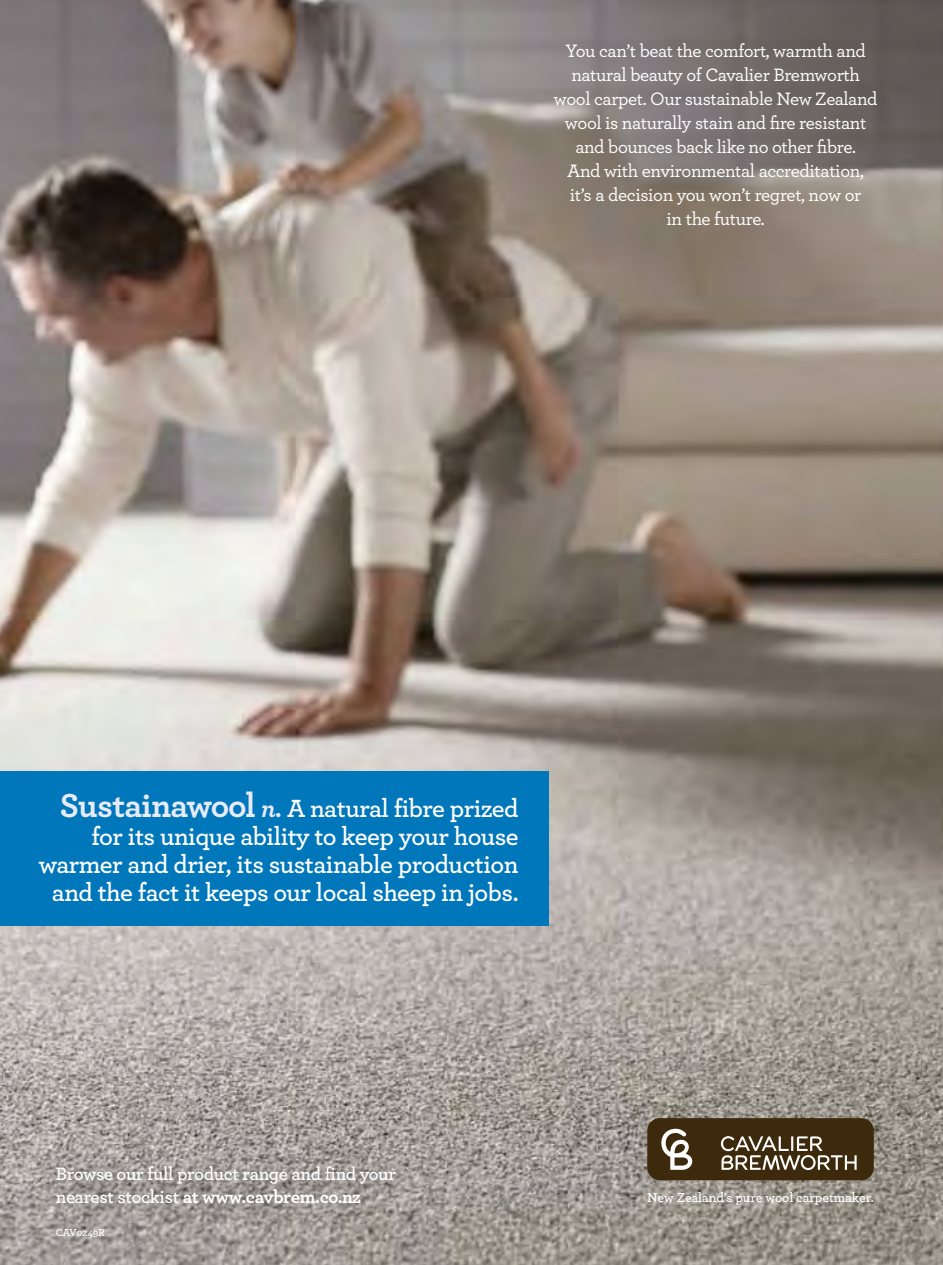
<style>
.page{position:relative;width:943px;height:1265px;background:#fff}
.page>*{position:absolute;margin:0;border:0;box-sizing:border-box;transform-origin:0 0}
.t1{font:600 26.07px/27.8px "Archer";letter-spacing:-.02em;color:#fff;text-align:right}
.t2{font:500 18.9px/24px "Archer";letter-spacing:-.02em;color:#fff;text-align:center}
.t3{font:600 18.9px/23.4px "Archer";letter-spacing:-.02em;color:#fff}
.t4{font:600 13.65px "Archer";letter-spacing:-.01em;color:#fff}
.t5{font:600 10.5px "Archer";letter-spacing:-.02em;color:#fff}
.s1{font-weight:700;font-size:34.82px;color:#e7ebf7}
.s2{font-weight:700;font-style:italic;color:#e7ebf7}
.s3{font-weight:700}
</style>
<div class="page">
<img style="left:0;top:0;width:943px;height:1265px">
<div style="left:647px;top:1118px;width:226px;height:62px;background:#3d290c;border-radius:12px"></div>
<svg style="left:721px;top:1136px;width:135px;height:34px"></svg>
<svg style="left:661px;top:1129px;width:31px;height:41px"></svg>
<div style="left:0;top:771px;width:548px;height:155px;background:#07b"></div>
<div style="left:37px;top:1147px;width:378px;height:78px;background:#000;opacity:.4"></div>
<p class="t2" style="left:554px;top:38px;width:325px">You can’t beat the comfort, warmth and natural beauty of Cavalier Bremworth wool carpet. Our sustainable New Zealand wool is naturally stain and fire resistant and bounces back like no other fibre.<br>And with environmental accreditation,<br>it’s a decision you won’t regret, now or<br>in the future.</p>
<h1 class="t1" style="left:39px;top:793px;width:481px"><span class="s1">Sustainawool</span> <span class="s2">n.</span> A natural fibre prized for its unique ability to keep your house warmer and drier, its sustainable production and the fact it keeps our local sheep in jobs.</h1>
<p class="t3" style="left:56px;top:1160px;width:341px">Browse our full product range and find your nearest stockist <span class="s3">at www.cavbrem.co.nz</span></p>
<p class="t5" style="left:56px;top:1225px;width:50px">CAV0249R</p>
<p class="t4" style="left:647px;top:1187px;width:228px">New Zealand’s pure wool carpetmaker.</p>
</div>
